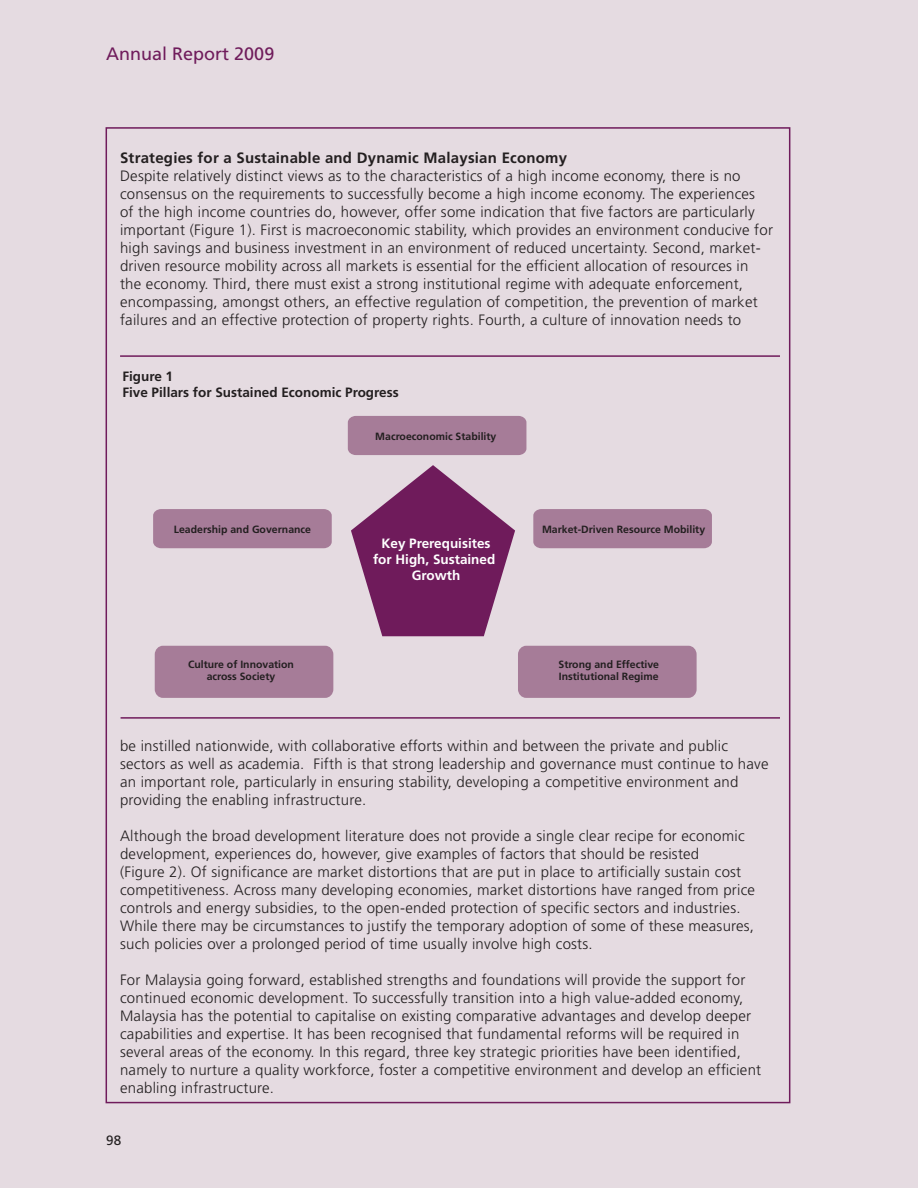
<style>
.page{position:relative;width:918px;height:1188px;background:#e5dbe1}
.page>*{position:absolute;margin:0;border:0;box-sizing:border-box;transform-origin:0 0}
.t1{font:18px "Frutiger";color:#6f1b5b}
.t2{font:300 15px/18px "Frutiger";letter-spacing:.015em;color:#231f20}
.t3{font:700 15px "Frutiger";letter-spacing:.015em;color:#231f20}
.t4{font:700 13.5px/16.2px "Frutiger";color:#231f20}
.t5{font:700 13.5px/16.2px "Frutiger";color:#fff;text-align:center}
.t6{font:13.5px "Frutiger";color:#231f20}
.t7{font:700 10.5px/12.6px "Frutiger";color:#231f20}
</style>
<div class="page">
<hr style="left:121px;top:717px;width:658px;height:2px;background:#6f1b5b">
<hr style="left:120px;top:355px;width:659px;height:2px;background:#6f1b5b">
<svg style="left:351px;top:465px;width:164px;height:171px"></svg>
<div style="left:348px;top:416px;width:178px;height:39px;background:#a67c98"></div>
<div style="left:533px;top:509px;width:179px;height:39px;background:#a67c98"></div>
<div style="left:153px;top:509px;width:179px;height:39px;background:#a67c98"></div>
<div style="left:518px;top:646px;width:179px;height:52px;background:#a67c98;border-radius:8px"></div>
<div style="left:155px;top:646px;width:178px;height:52px;background:#a67c98;border-radius:8px"></div>
<p class="t1" style="left:106px;top:47px;width:170px">Annual Report 2009</p>
<p class="t3" style="left:120px;top:152px;width:449px">Strategies for a Sustainable and Dynamic Malaysian Economy</p>
<p class="t2" style="left:120px;top:168px;width:654px">Despite relatively distinct views as to the characteristics of a high income economy, there is no consensus on the requirements to successfully become a high income economy. The experiences<br>of the high income countries do, however, offer some indication that five factors are particularly important (Figure 1). First is macroeconomic stability, which provides an environment conducive for high savings and business investment in an environment of reduced uncertainty. Second, market&shy;driven resource mobility across all markets is essential for the efficient allocation of resources in the economy. Third, there must exist a strong institutional regime with adequate enforcement, encompassing, amongst others, an effective regulation of competition, the prevention of market failures and an effective protection of property rights. Fourth, a culture of innovation needs to</p>
<p class="t4" style="left:122px;top:369px;width:278px">Figure 1<br>Five Pillars for Sustained Economic Progress</p>
<p class="t7" style="left:375px;top:431px;width:123px">Macroeconomic Stability</p>
<p class="t7" style="left:174px;top:523px;width:139px">Leadership and Governance</p>
<p class="t7" style="left:542px;top:523px;width:165px">Market-Driven Resource Mobility</p>
<p class="t7" style="left:188px;top:659px;width:107px;text-align:center">Culture of Innovation across Society</p>
<p class="t5" style="left:373px;top:536px;width:124px">Key Prerequisites for High, Sustained<br>Growth</p>
<p class="t7" style="left:559px;top:659px;width:102px">Strong and Effective<br>Institutional Regime</p>
<p class="t2" style="left:120px;top:738px;width:650px">be instilled nationwide, with collaborative efforts within and between the private and public sectors as well as academia. Fifth is that strong leadership and governance must continue to have an important role, particularly in ensuring stability, developing a competitive environment and providing the enabling infrastructure.</p>
<p class="t2" style="left:120px;top:828px;width:636px">Although the broad development literature does not provide a single clear recipe for economic development, experiences do, however, give examples of factors that should be resisted<br>(Figure 2). Of significance are market distortions that are put in place to artificially sustain cost competitiveness. Across many developing economies, market distortions have ranged from price controls and energy subsidies, to the open-ended protection of specific sectors and industries.<br>While there may be circumstances to justify the temporary adoption of some of these measures, such policies over a prolonged period of time usually involve high costs.</p>
<p class="t2" style="left:120px;top:972px;width:643px">For Malaysia going forward, established strengths and foundations will provide the support for continued economic development. To successfully transition into a high value-added economy, Malaysia has the potential to capitalise on existing comparative advantages and develop deeper capabilities and expertise. It has been recognised that fundamental reforms will be required in several areas of the economy. In this regard, three key strategic priorities have been identified, namely to nurture a quality workforce, foster a competitive environment and develop an efficient enabling infrastructure.</p>
<p class="t6" style="left:106px;top:1135px;width:17px">98</p>
</div>
